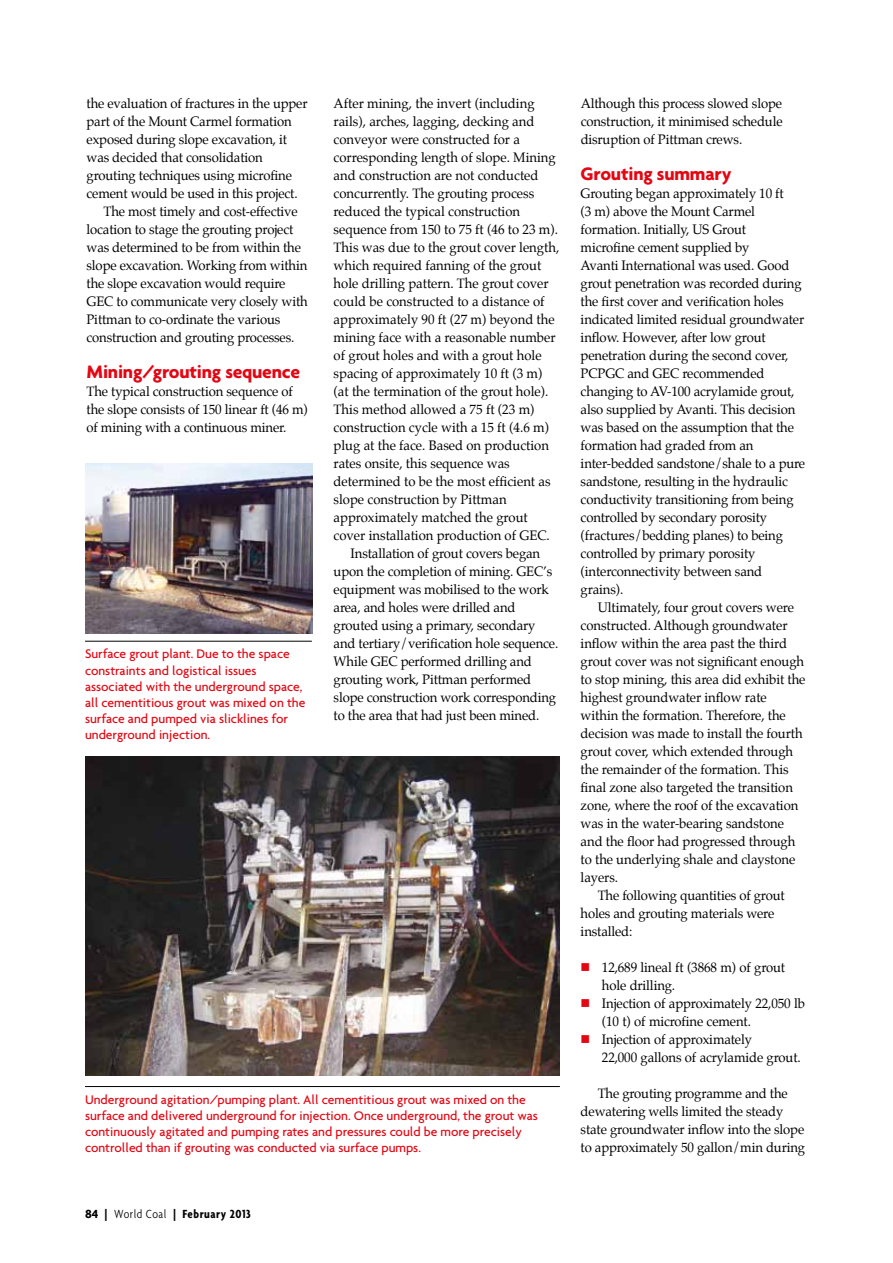
<style>
.page{position:relative;width:893px;height:1263px;background:#fff}
.page>*{position:absolute;margin:0;border:0;box-sizing:border-box;transform-origin:0 0}
.t1{font:700 19.5px "Agenda";letter-spacing:-.01em;color:#e30613}
.t2{font:13.5px/18px "Palatino";letter-spacing:-.01em;color:#000}
.t3{font:500 13.5px/16.2px "Agenda";color:#e30613}
.t4{font:700 condensed 12.75px "Agenda";letter-spacing:.04em;color:#000}
.s1{font-stretch:normal}
.s2{font-weight:300}
.s3{color:#e30613}
</style>
<div class="page">
<img style="left:86px;top:463px;width:226px;height:170px">
<hr style="left:85px;top:641px;width:227px;height:1px;background:#000">
<img style="left:85px;top:757px;width:475px;height:319px">
<hr style="left:85px;top:1086px;width:475px;height:1px;background:#000">
<p class="t2" style="left:87px;top:96px;width:223px">the evaluation of fractures in the upper</p>
<p class="t2" style="left:87px;top:114px;width:207px">part of the Mount Carmel formation</p>
<p class="t2" style="left:87px;top:132px;width:202px">exposed during slope excavation, it</p>
<p class="t2" style="left:87px;top:150px;width:178px">was decided that consolidation</p>
<p class="t2" style="left:87px;top:168px;width:207px">grouting techniques using microfine</p>
<p class="t2" style="left:87px;top:186px;width:213px">cement would be used in this project.</p>
<p class="t2" style="left:104px;top:204px;width:196px">The most timely and cost-effective</p>
<p class="t2" style="left:87px;top:222px;width:208px">location to stage the grouting project</p>
<p class="t2" style="left:87px;top:240px;width:216px">was determined to be from within the</p>
<p class="t2" style="left:87px;top:257px;width:222px">slope excavation. Working from within</p>
<p class="t2" style="left:87px;top:275px;width:201px">the slope excavation would require</p>
<p class="t2" style="left:87px;top:293px;width:223px">GEC to communicate very closely with</p>
<p class="t2" style="left:87px;top:311px;width:195px">Pittman to co-ordinate the various</p>
<p class="t2" style="left:87px;top:329px;width:209px">construction and grouting processes.</p>
<h1 class="t1" style="left:87px;top:360px;width:215px">Mining/grouting sequence</h1>
<p class="t2" style="left:87px;top:384px;width:223px">The typical construction sequence of the slope consists of 150 linear ft (46 m) of mining with a continuous miner.</p>
<p class="t3" style="left:85px;top:646px;width:222px">Surface grout plant. Due to the space constraints and logistical issues associated with the underground space, all cementitious grout was mixed on the surface and pumped via slicklines for underground injection.</p>
<p class="t2" style="left:334px;top:96px;width:203px">After mining, the invert (including</p>
<p class="t2" style="left:334px;top:114px;width:202px">rails), arches, lagging, decking and</p>
<p class="t2" style="left:334px;top:132px;width:188px">conveyor were constructed for a</p>
<p class="t2" style="left:334px;top:150px;width:224px">corresponding length of slope. Mining</p>
<p class="t2" style="left:334px;top:168px;width:206px">and construction are not conducted</p>
<p class="t2" style="left:334px;top:186px;width:202px">concurrently. The grouting process</p>
<p class="t2" style="left:334px;top:204px;width:188px">reduced the typical construction</p>
<p class="t2" style="left:334px;top:221px;width:226px">sequence from 150 to 75 ft (46 to 23 m).</p>
<p class="t2" style="left:334px;top:239px;width:227px">This was due to the grout cover length,</p>
<p class="t2" style="left:334px;top:257px;width:209px">which required fanning of the grout</p>
<p class="t2" style="left:334px;top:275px;width:217px">hole drilling pattern. The grout cover</p>
<p class="t2" style="left:334px;top:293px;width:212px">could be constructed to a distance of</p>
<p class="t2" style="left:334px;top:311px;width:223px">approximately 90 ft (27 m) beyond the</p>
<p class="t2" style="left:334px;top:329px;width:223px">mining face with a reasonable number</p>
<p class="t2" style="left:334px;top:347px;width:210px">of grout holes and with a grout hole</p>
<p class="t2" style="left:334px;top:365px;width:210px">spacing of approximately 10 ft (3 m)</p>
<p class="t2" style="left:334px;top:383px;width:216px">(at the termination of the grout hole).</p>
<p class="t2" style="left:334px;top:401px;width:202px">This method allowed a 75 ft (23 m)</p>
<p class="t2" style="left:334px;top:419px;width:217px">construction cycle with a 15 ft (4.6 m)</p>
<p class="t2" style="left:334px;top:437px;width:217px">plug at the face. Based on production</p>
<p class="t2" style="left:334px;top:455px;width:178px">rates onsite, this sequence was</p>
<p class="t2" style="left:334px;top:473px;width:218px">determined to be the most efficient as</p>
<p class="t2" style="left:334px;top:491px;width:175px">slope construction by Pittman</p>
<p class="t2" style="left:334px;top:509px;width:196px">approximately matched the grout</p>
<p class="t2" style="left:334px;top:527px;width:218px">cover installation production of GEC.</p>
<p class="t2" style="left:351px;top:545px;width:191px">Installation of grout covers began</p>
<p class="t2" style="left:334px;top:563px;width:220px">upon the completion of mining. GEC’s</p>
<p class="t2" style="left:334px;top:581px;width:217px">equipment was mobilised to the work</p>
<p class="t2" style="left:334px;top:599px;width:183px">area, and holes were drilled and</p>
<p class="t2" style="left:334px;top:617px;width:203px">grouted using a primary, secondary</p>
<p class="t2" style="left:334px;top:635px;width:226px">and tertiary/verification hole sequence.</p>
<p class="t2" style="left:334px;top:653px;width:200px">While GEC performed drilling and</p>
<p class="t2" style="left:334px;top:671px;width:199px">grouting work, Pittman performed</p>
<p class="t2" style="left:334px;top:689px;width:224px">slope construction work corresponding</p>
<p class="t2" style="left:334px;top:707px;width:207px">to the area that had just been mined.</p>
<p class="t3" style="left:85px;top:1091px;width:454px">Underground agitation/pumping plant. All cementitious grout was mixed on the surface and delivered underground for injection. Once underground, the grout was continuously agitated and pumping rates and pressures could be more precisely controlled than if grouting was conducted via surface pumps.</p>
<p class="t4" style="left:85px;top:1206px;width:167px"><span class="s1">84 |</span> <span class="s2">World Coal</span> <span class="s1">|</span> February 2013</p>
<p class="t2" style="left:581px;top:95px;width:204px;text-align:justify">Although this process slowed slope construction, it minimised schedule disruption of Pittman crews.</p>
<h1 class="t1" style="left:581px;top:162px;width:152px">Grouting summary</h1>
<p class="t2" style="left:581px;top:186px;width:226px">Grouting began approximately 10 ft<br>(3 m) above the Mount Carmel formation. Initially, US Grout<br>microfine cement supplied by<br>Avanti International was used. Good grout penetration was recorded during the first cover and verification holes indicated limited residual groundwater inflow. However, after low grout penetration during the second cover, PCPGC and GEC recommended changing to AV-100 acrylamide grout, also supplied by Avanti. This decision was based on the assumption that the formation had graded from an inter-bedded sandstone/shale to a pure sandstone, resulting in the hydraulic conductivity transitioning from being controlled by secondary porosity (fractures/bedding planes) to being controlled by primary porosity (interconnectivity between sand grains).</p>
<p class="t2" style="left:598px;top:599px;width:198px">Ultimately, four grout covers were</p>
<p class="t2" style="left:581px;top:617px;width:208px">constructed. Although groundwater</p>
<p class="t2" style="left:581px;top:635px;width:208px">inflow within the area past the third</p>
<p class="t2" style="left:581px;top:653px;width:225px">grout cover was not significant enough</p>
<p class="t2" style="left:581px;top:671px;width:226px">to stop mining, this area did exhibit the</p>
<p class="t2" style="left:581px;top:689px;width:188px">highest groundwater inflow rate</p>
<p class="t2" style="left:581px;top:707px;width:207px">within the formation. Therefore, the</p>
<p class="t2" style="left:581px;top:725px;width:224px">decision was made to install the fourth</p>
<p class="t2" style="left:581px;top:743px;width:214px">grout cover, which extended through</p>
<p class="t2" style="left:581px;top:761px;width:210px">the remainder of the formation. This</p>
<p class="t2" style="left:581px;top:779px;width:214px">final zone also targeted the transition</p>
<p class="t2" style="left:581px;top:797px;width:219px">zone, where the roof of the excavation</p>
<p class="t2" style="left:581px;top:815px;width:205px">was in the water-bearing sandstone</p>
<p class="t2" style="left:581px;top:833px;width:216px">and the floor had progressed through</p>
<p class="t2" style="left:581px;top:851px;width:216px">to the underlying shale and claystone</p>
<p class="t2" style="left:581px;top:869px;width:39px">layers.</p>
<p class="t2" style="left:598px;top:887px;width:189px">The following quantities of grout</p>
<p class="t2" style="left:581px;top:905px;width:195px">holes and grouting materials were</p>
<p class="t2" style="left:581px;top:923px;width:53px">installed:</p>
<p class="t2" style="left:602px;top:960px;width:185px;text-indent:-21px"><span class="s3">■</span> 12,689 lineal ft (3868 m) of grout hole drilling.</p>
<p class="t2" style="left:602px;top:996px;width:205px;text-indent:-21px"><span class="s3">■</span> Injection of approximately 22,050 lb (10 t) of microfine cement.</p>
<p class="t2" style="left:602px;top:1032px;width:200px;text-indent:-21px"><span class="s3">■</span> Injection of approximately<br>22,000 gallons of acrylamide grout.</p>
<p class="t2" style="left:581px;top:1086px;width:226px;text-indent:17px">The grouting programme and the dewatering wells limited the steady state groundwater inflow into the slope to approximately 50 gallon/min during</p>
</div>
